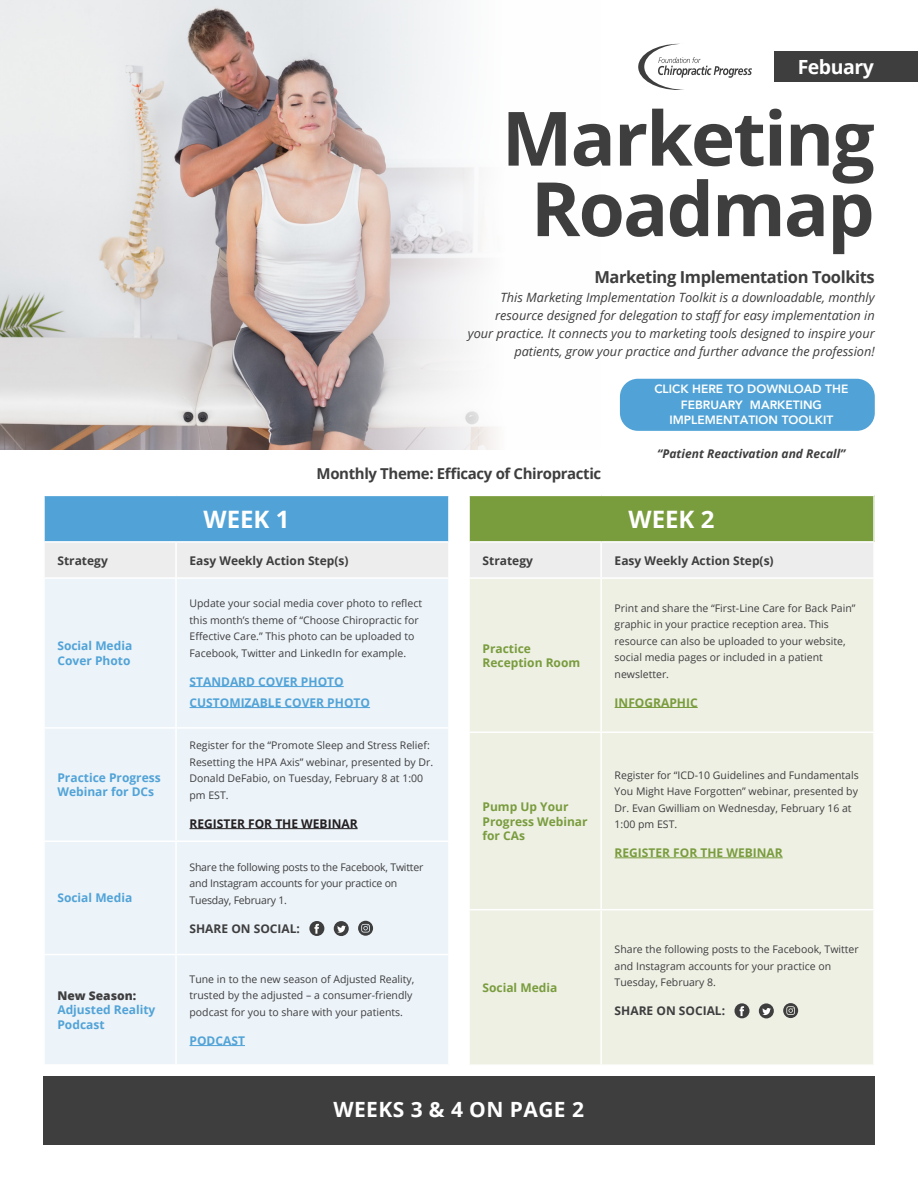
<style>
.page{position:relative;width:918px;height:1188px;background:#fff}
.page>*{position:absolute;margin:0;border:0;box-sizing:border-box;transform-origin:0 0}
.t1{font:700 75px/70.5px "Open Sans";letter-spacing:-.025em;color:#3e3e3f;text-align:center}
.t2{font:700 24px "Open Sans";color:#fff}
.t3{font:700 21px "Open Sans";letter-spacing:.02em;color:#fff}
.t4{font:700 19.5px "Open Sans";letter-spacing:-.025em;color:#fff}
.t5{font:700 16.5px "Open Sans";letter-spacing:-.025em;color:#3e3e3f}
.t6{font:700 15px "Open Sans";letter-spacing:-.025em;color:#3e3e3f}
.t7{font:italic 12.75px/18px "Open Sans";color:#3e3e3f;text-align:right}
.t8{font:700 12px/14.4px "Open Sans";color:#51a3d7}
.t9{font:700 12px/14.4px "Open Sans";color:#799c3d}
.t10{font:700 12px "Open Sans";color:#3e3e3f}
.t11{font:800 12px/15.5px "Avenir";color:#fff;text-align:center}
.t12{font:italic 700 12px "Open Sans";color:#3e3e3f}
.t13{font:700 12px "Open Sans";color:#231f20}
.t14{font:10.5px/16.5px "Open Sans";color:#3e3e3f}
.t15{font:10.5px/16.5px "Open Sans";letter-spacing:-.02em;color:#3e3e3f}
.s1{font-weight:800;color:#3e3e3f}
</style>
<div class="page">
<img style="left:0;top:0;width:495px;height:449px">
<div style="left:44px;top:495px;width:405px;height:47px;background:#51a3d7"></div>
<div style="left:45px;top:543px;width:403px;height:34px;background:#ededed"></div>
<div style="left:45px;top:579px;width:403px;height:485px;background:#ecf3f9"></div>
<hr style="left:43px;top:495px;width:133px;height:1px;background:#fff">
<hr style="left:43px;top:496px;width:2px;height:45px;background:#fff">
<hr style="left:176px;top:495px;width:274px;height:1px;background:#fff">
<hr style="left:448px;top:496px;width:2px;height:45px;background:#fff">
<hr style="left:43px;top:541px;width:133px;height:2px;background:#fff">
<hr style="left:176px;top:541px;width:274px;height:2px;background:#fff">
<hr style="left:175px;top:543px;width:2px;height:34px;background:#fff">
<hr style="left:175px;top:579px;width:2px;height:148px;background:#fff">
<hr style="left:43px;top:727px;width:133px;height:2px;background:#fff">
<hr style="left:176px;top:727px;width:274px;height:2px;background:#fff">
<hr style="left:175px;top:729px;width:2px;height:112px;background:#fff">
<hr style="left:43px;top:841px;width:133px;height:1px;background:#fff">
<hr style="left:176px;top:841px;width:274px;height:1px;background:#fff">
<hr style="left:175px;top:842px;width:2px;height:112px;background:#fff">
<hr style="left:43px;top:954px;width:133px;height:1px;background:#fff">
<hr style="left:176px;top:954px;width:274px;height:1px;background:#fff">
<hr style="left:175px;top:955px;width:2px;height:109px;background:#fff">
<hr style="left:190px;top:686px;width:154px;height:1px;background:#51a3d7">
<hr style="left:190px;top:707px;width:180px;height:1px;background:#51a3d7">
<hr style="left:190px;top:828px;width:168px;height:1px;background:#231f20">
<div style="left:309px;top:921px;width:15px;height:15px;background:#3e3e3f;border-radius:50%"></div>
<svg style="left:314px;top:924px;width:5px;height:10px"></svg>
<div style="left:334px;top:921px;width:15px;height:15px;background:#3e3e3f;border-radius:50%"></div>
<svg style="left:337px;top:926px;width:9px;height:7px"></svg>
<svg style="left:358px;top:921px;width:15px;height:15px"></svg>
<hr style="left:190px;top:1045px;width:55px;height:1px;background:#51a3d7">
<div style="left:469px;top:495px;width:405px;height:47px;background:#799c3d"></div>
<div style="left:470px;top:543px;width:403px;height:34px;background:#ededed"></div>
<div style="left:470px;top:579px;width:403px;height:485px;background:#eef0e4"></div>
<hr style="left:468px;top:495px;width:133px;height:1px;background:#fff">
<hr style="left:468px;top:496px;width:2px;height:45px;background:#fff">
<hr style="left:601px;top:495px;width:274px;height:1px;background:#fff">
<hr style="left:873px;top:496px;width:2px;height:45px;background:#fff">
<hr style="left:468px;top:541px;width:133px;height:2px;background:#fff">
<hr style="left:601px;top:541px;width:274px;height:2px;background:#fff">
<hr style="left:600px;top:543px;width:2px;height:34px;background:#fff">
<hr style="left:600px;top:579px;width:2px;height:152px;background:#fff">
<hr style="left:468px;top:731px;width:133px;height:2px;background:#fff">
<hr style="left:601px;top:731px;width:274px;height:2px;background:#fff">
<hr style="left:600px;top:733px;width:2px;height:176px;background:#fff">
<hr style="left:468px;top:909px;width:133px;height:1px;background:#fff">
<hr style="left:601px;top:909px;width:274px;height:1px;background:#fff">
<hr style="left:600px;top:910px;width:2px;height:154px;background:#fff">
<hr style="left:615px;top:707px;width:83px;height:1px;background:#799c3d">
<hr style="left:615px;top:858px;width:168px;height:1px;background:#799c3d">
<div style="left:735px;top:1003px;width:14px;height:15px;background:#3e3e3f;border-radius:50%"></div>
<svg style="left:740px;top:1006px;width:4px;height:10px"></svg>
<div style="left:759px;top:1003px;width:15px;height:15px;background:#3e3e3f;border-radius:50%"></div>
<svg style="left:762px;top:1008px;width:9px;height:7px"></svg>
<svg style="left:783px;top:1003px;width:15px;height:15px"></svg>
<div style="left:43px;top:1076px;width:832px;height:69px;background:#3e3e3f"></div>
<div style="left:775px;top:51px;width:143px;height:31px;background:#3e3e3f"></div>
<svg style="left:638px;top:44px;width:114px;height:46px"></svg>
<div style="left:620px;top:379px;width:255px;height:52px;background:#51a3d7;border-radius:18px"></div>
<p class="t4" style="left:798px;top:53px;width:78px">Febuary</p>
<p class="t1" style="left:502px;top:101px;width:374px">Marketing<br>Roadmap</p>
<p class="t5" style="left:594px;top:265px;width:282px">Marketing Implementation Toolkits</p>
<p class="t7" style="left:468px;top:288px;width:408px">This Marketing Implementation Toolkit is a downloadable, monthly resource designed for delegation to staff for easy implementation in your practice. It connects you to marketing tools designed to inspire your patients, grow your practice and further advance the profession!</p>
<p class="t11" style="left:654px;top:381px;width:195px">CLICK HERE TO DOWNLOAD THE<br>FEBRUARY MARKETING<br>IMPLEMENTATION TOOLKIT</p>
<p class="t12" style="left:657px;top:445px;width:190px">“Patient Reactivation and Recall”</p>
<p class="t2" style="left:203px;top:502px;width:87px">WEEK 1</p>
<p class="t6" style="left:317px;top:463px;width:286px">Monthly Theme: Efficacy of Chiropractic</p>
<p class="t2" style="left:629px;top:502px;width:87px">WEEK 2</p>
<p class="t10" style="left:57px;top:552px;width:52px">Strategy</p>
<p class="t10" style="left:190px;top:552px;width:161px">Easy Weekly Action Step(s)</p>
<p class="t8" style="left:57px;top:639px;width:76px">Social Media<br>Cover Photo</p>
<p class="t8" style="left:57px;top:770px;width:105px">Practice Progress<br>Webinar for DCs</p>
<p class="t8" style="left:57px;top:891px;width:76px">Social Media</p>
<p class="t8" style="left:57px;top:988px;width:100px"><span class="s1">New Season:<br></span>Adjusted Reality<br>Podcast</p>
<p class="t14" style="left:190px;top:595px;width:234px">Update your social media cover photo to reflect this month’s theme of “Choose Chiropractic for Effective Care.” This photo can be uploaded to Facebook, Twitter and LinkedIn for example.</p>
<p class="t8" style="left:190px;top:671px;width:182px;line-height:21px">STANDARD COVER PHOTO<br>CUSTOMIZABLE COVER PHOTO</p>
<p class="t14" style="left:190px;top:737px;width:245px">Register for the “Promote Sleep and Stress Relief:<br>Resetting the HPA Axis” webinar, presented by Dr.<br>Donald DeFabio, on Tuesday, February 8 at 1:00 pm EST.</p>
<p class="t13" style="left:190px;top:815px;width:170px">REGISTER FOR THE WEBINAR</p>
<p class="t15" style="left:190px;top:859px;width:235px">Share the following posts to the Facebook, Twitter and Instagram accounts for your practice on<br>Tuesday, February 1.</p>
<p class="t10" style="left:190px;top:920px;width:112px">SHARE ON SOCIAL:</p>
<p class="t14" style="left:190px;top:971px;width:226px">Tune in to the new season of Adjusted Reality, trusted by the adjusted – a consumer-friendly podcast for you to share with your patients.</p>
<p class="t8" style="left:190px;top:1033px;width:57px">PODCAST</p>
<p class="t10" style="left:483px;top:552px;width:52px">Strategy</p>
<p class="t10" style="left:615px;top:552px;width:161px">Easy Weekly Action Step(s)</p>
<p class="t9" style="left:483px;top:641px;width:99px">Practice<br>Reception Room</p>
<p class="t9" style="left:483px;top:799px;width:107px">Pump Up Your<br>Progress Webinar for CAs</p>
<p class="t14" style="left:615px;top:599px;width:242px">Print and share the “First-Line Care for Back Pain” graphic in your practice reception area. This resource can also be uploaded to your website, social media pages or included in a patient newsletter.</p>
<p class="t9" style="left:615px;top:695px;width:85px">INFOGRAPHIC</p>
<p class="t14" style="left:615px;top:766px;width:246px">Register for “ICD-10 Guidelines and Fundamentals You Might Have Forgotten” webinar, presented by Dr. Evan Gwilliam on Wednesday, February 16 at 1:00 pm EST.</p>
<p class="t9" style="left:615px;top:845px;width:170px">REGISTER FOR THE WEBINAR</p>
<p class="t9" style="left:483px;top:980px;width:76px">Social Media</p>
<p class="t14" style="left:615px;top:941px;width:246px">Share the following posts to the Facebook, Twitter and Instagram accounts for your practice on<br>Tuesday, February 8.</p>
<p class="t10" style="left:615px;top:1002px;width:112px">SHARE ON SOCIAL:</p>
<p class="t3" style="left:333px;top:1095px;width:252px">WEEKS 3 &amp; 4 ON PAGE 2</p>
</div>
